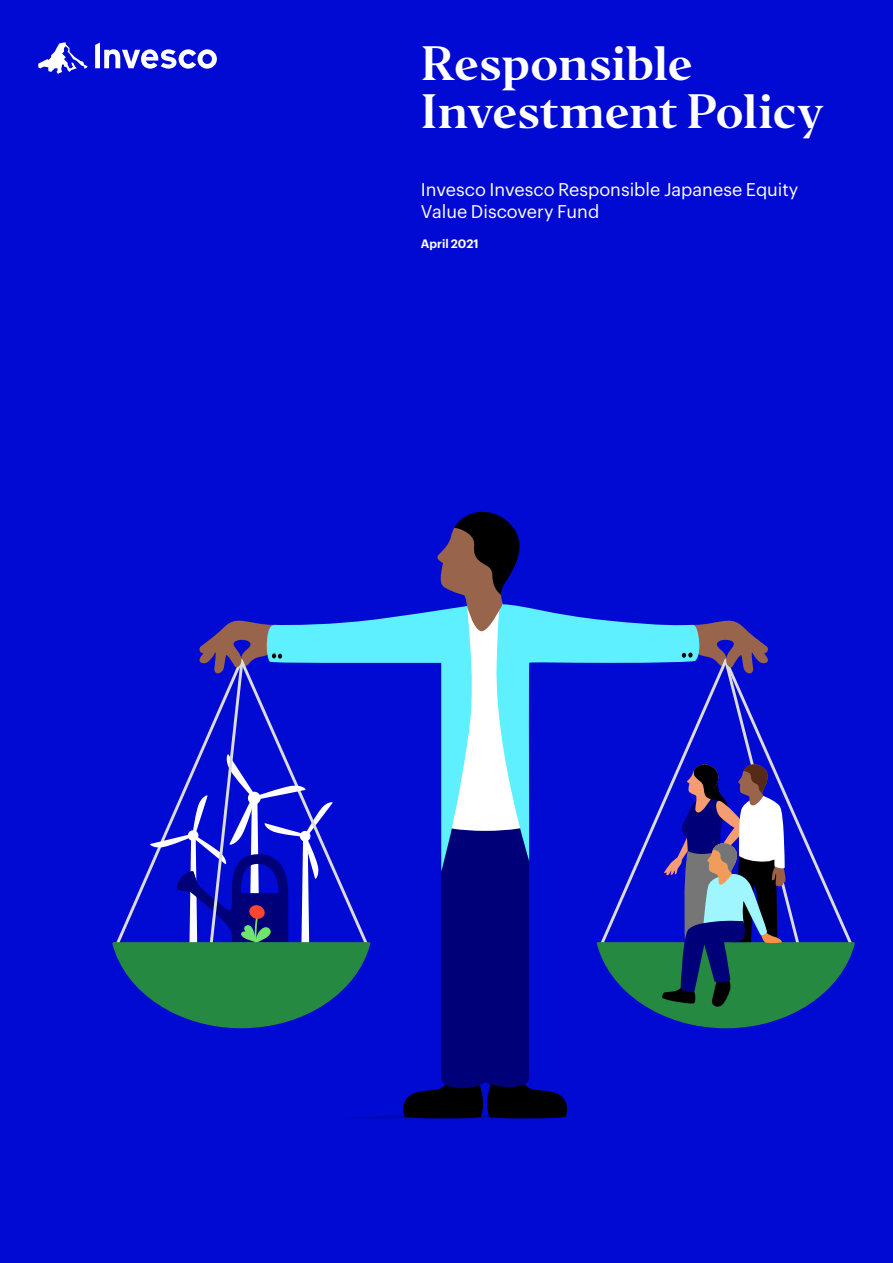
<style>
.page{position:relative;width:893px;height:1263px;background:#000ad2}
.page>*{position:absolute;margin:0;border:0;box-sizing:border-box;transform-origin:0 0}
.t1{font:45px/48px "Invesco Editor";letter-spacing:-.015em;color:#fff}
.t2{font:18px/22.5px "Graphik";color:#fff}
.t3{font:600 12px "Graphik";color:#fff}
</style>
<div class="page">
<svg style="left:571px;top:615px;width:31px;height:48px"></svg>
<svg style="left:112px;top:512px;width:459px;height:606px"></svg>
<svg style="left:597px;top:620px;width:258px;height:408px"></svg>
<svg style="left:38px;top:43px;width:50px;height:31px"></svg>
<svg style="left:95px;top:43px;width:122px;height:26px"></svg>
<h1 class="t1" style="left:421px;top:40px;width:405px">Responsible<br>Investment Policy</h1>
<p class="t2" style="left:421px;top:177px;width:379px">Invesco Invesco Responsible Japanese Equity<br>Value Discovery Fund</p>
<p class="t3" style="left:421px;top:235px;width:59px">April 2021</p>
</div>
